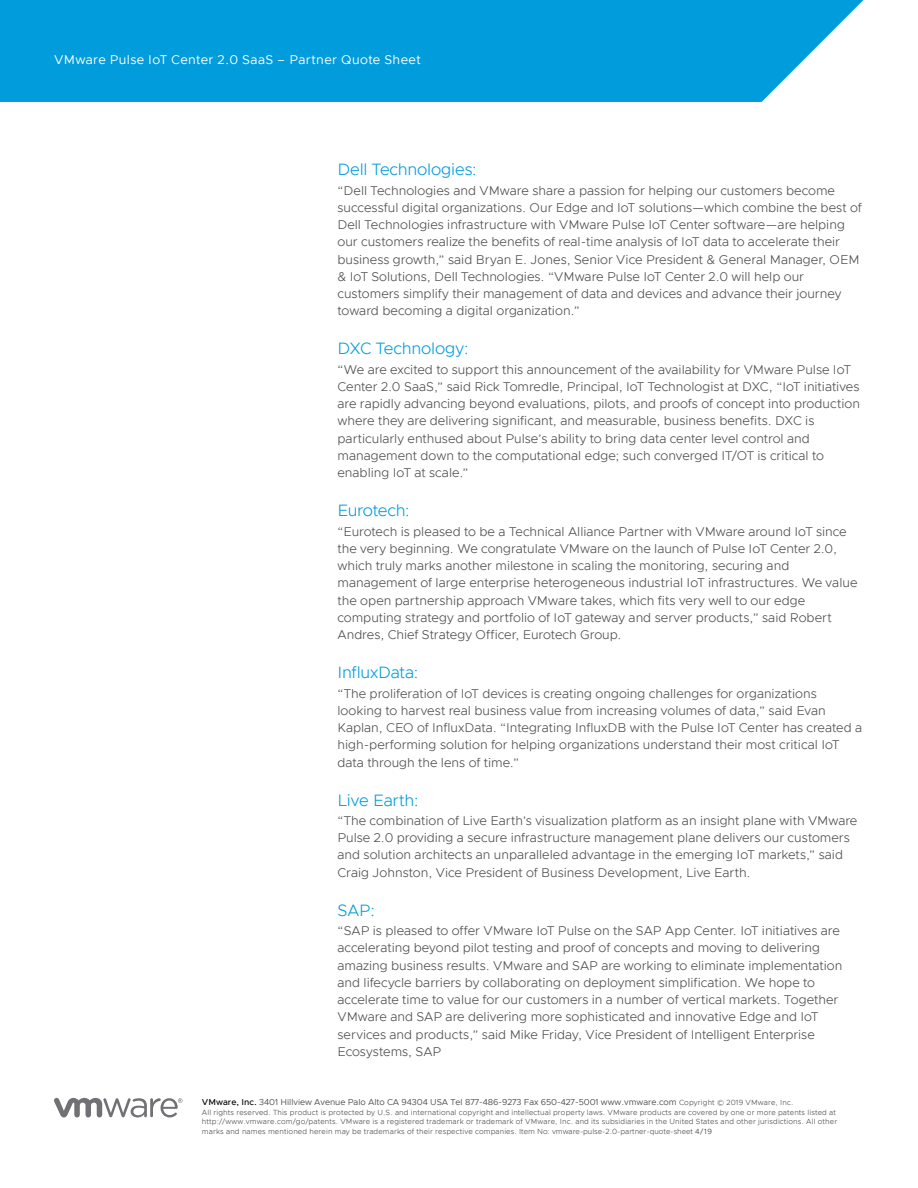
<style>
.page{position:relative;width:918px;height:1188px;background:#fff}
.page>*{position:absolute;margin:0;border:0;box-sizing:border-box;transform-origin:0 0}
.t1{font:300 16.5px "Metropolis";letter-spacing:-.01em;color:#009cdc}
.t2{font:300 12.75px/17.2px "Metropolis";color:#4d4d4f}
.t3{font:12.75px "Metropolis";letter-spacing:.025em;color:#fff}
.t4{font:8.7px "Metropolis";letter-spacing:-.005em;color:#4d4d4f}
.t5{font:300 7.5px/9.8px "Metropolis";letter-spacing:.015em;color:#4d4d4f}
.s1{font-weight:500;color:#000}
.s2{font-weight:300;font-size:7.5px}
.s3{font-weight:400}
</style>
<div class="page">
<svg style="left:54px;top:1098px;width:129px;height:19px"></svg>
<div style="left:0;top:0;width:864px;height:102px;background:#009cdc"></div>
<p class="t3" style="left:54px;top:52px;width:368px">VMware Pulse IoT Center 2.0 SaaS – Partner Quote Sheet</p>
<p class="t1" style="left:338px;top:159px;width:141px">Dell Technologies:</p>
<p class="t2" style="left:338px;top:181px;width:526px">“Dell Technologies and VMware share a passion for helping our customers become successful digital organizations. Our Edge and IoT solutions—which combine the best of Dell Technologies infrastructure with VMware Pulse IoT Center software—are helping our customers realize the benefits of real-time analysis of IoT data to accelerate their business growth,” said Bryan E. Jones, Senior Vice President &amp; General Manager, OEM &amp; IoT Solutions, Dell Technologies. “VMware Pulse IoT Center 2.0 will help our customers simplify their management of data and devices and advance their journey toward becoming a digital organization.”</p>
<p class="t1" style="left:338px;top:338px;width:133px">DXC Technology:</p>
<p class="t2" style="left:338px;top:361px;width:524px">“We are excited to support this announcement of the availability for VMware Pulse IoT Center 2.0 SaaS,” said Rick Tomredle, Principal, IoT Technologist at DXC, “IoT initiatives are rapidly advancing beyond evaluations, pilots, and proofs of concept into production where they are delivering significant, and measurable, business benefits. DXC is particularly enthused about Pulse’s ability to bring data center level control and management down to the computational edge; such converged IT/OT is critical to enabling IoT at scale.”</p>
<p class="t1" style="left:338px;top:500px;width:74px">Eurotech:</p>
<p class="t2" style="left:338px;top:523px;width:522px">“Eurotech is pleased to be a Technical Alliance Partner with VMware around IoT since the very beginning. We congratulate VMware on the launch of Pulse IoT Center 2.0, which truly marks another milestone in scaling the monitoring, securing and management of large enterprise heterogeneous industrial IoT infrastructures. We value the open partnership approach VMware takes, which fits very well to our edge computing strategy and portfolio of IoT gateway and server products,” said Robert Andres, Chief Strategy Officer, Eurotech Group.</p>
<p class="t1" style="left:338px;top:662px;width:83px">InfluxData:</p>
<p class="t2" style="left:338px;top:684px;width:526px">“The proliferation of IoT devices is creating ongoing challenges for organizations looking to harvest real business value from increasing volumes of data,” said Evan Kaplan, CEO of InfluxData. “Integrating InfluxDB with the Pulse IoT Center has created a high-performing solution for helping organizations understand their most critical IoT data through the lens of time.”</p>
<p class="t1" style="left:338px;top:790px;width:83px">Live Earth:</p>
<p class="t2" style="left:338px;top:812px;width:521px">“The combination of Live Earth’s visualization platform as an insight plane with VMware Pulse 2.0 providing a secure infrastructure management plane delivers our customers and solution architects an unparalleled advantage in the emerging IoT markets,” said Craig Johnston, Vice President of Business Development, Live Earth.</p>
<p class="t1" style="left:338px;top:900px;width:39px">SAP:</p>
<p class="t2" style="left:338px;top:922px;width:506px">“SAP is pleased to offer VMware IoT Pulse on the SAP App Center. IoT initiatives are accelerating beyond pilot testing and proof of concepts and moving to delivering amazing business results. VMware and SAP are working to eliminate implementation and lifecycle barriers by collaborating on deployment simplification. We hope to accelerate time to value for our customers in a number of vertical markets. Together VMware and SAP are delivering more sophisticated and innovative Edge and IoT services and products,” said Mike Friday, Vice President of Intelligent Enterprise Ecosystems, SAP</p>
<p class="t4" style="left:202px;top:1096px;width:593px"><span class="s1">VMware, Inc.</span> 3401 Hillview Avenue Palo Alto CA 94304 USA Tel 877-486-9273 Fax 650-427-5001 www.vmware.com <span class="s2">Copyright © 2019 VMware, Inc.</span></p>
<p class="t5" style="left:202px;top:1107px;width:637px">All rights reserved. This product is protected by U.S. and international copyright and intellectual property laws. VMware products are covered by one or more patents listed at http://www.vmware.com/go/patents. VMware is a registered trademark or trademark of VMware, Inc. and its subsidiaries in the United States and other jurisdictions. All other marks and names mentioned herein may be trademarks of their respective companies. Item No: vmware-pulse-2.0-partner-quote-sheet <span class="s3">4/19</span></p>
</div>
